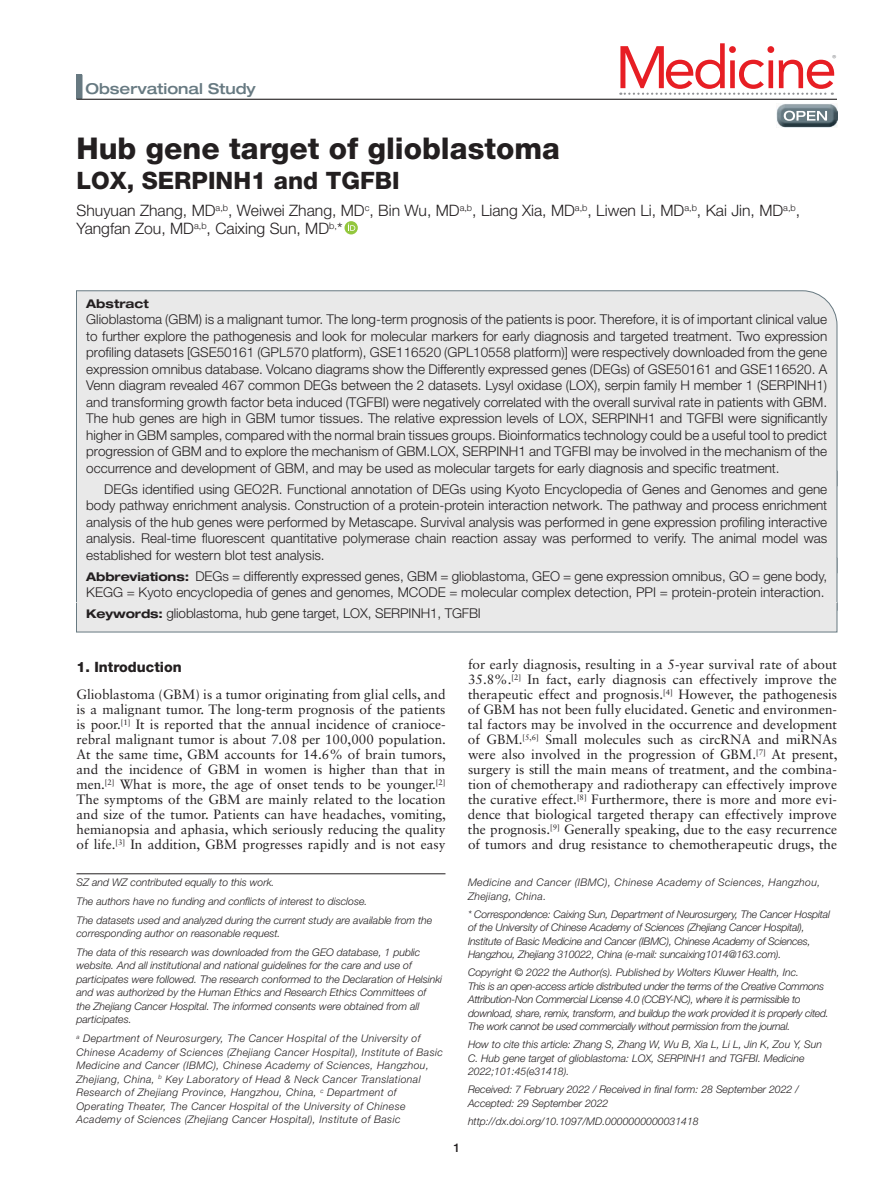
<style>
.page{position:relative;width:891px;height:1188px;background:#fff}
.page>*{position:absolute;margin:0;border:0;box-sizing:border-box;transform-origin:0 0}
.t1{font:59.4px "Avenir";letter-spacing:-.06em;color:#e71e24}
.t2{font:800 30px "Helvetica Neue LT Std";color:#231f20}
.t3{font:800 24px "Helvetica Neue LT Std";color:#231f20}
.t4{font:300 15.75px/18px "Helvetica Neue LT Std";color:#231f20}
.t5{font:500 expanded 15px "Helvetica Neue LT Std";color:#667981}
.t6{font:800 14.25px "Helvetica Neue LT Std";color:#231f20}
.t7{font:300 13.5px/16.5px "Helvetica Neue LT Std";color:#231f20;text-align:justify}
.t8{font:13.5px/15px "Sabon LT Std";color:#231f20;text-align:justify}
.t9{font:700 expanded 12px "Helvetica Neue LT Std";color:#231f20}
.t10{font:500 12px "Helvetica Neue LT Std";color:#231f20}
.t11{font:italic 300 10.5px/13.5px "Helvetica Neue LT Std";color:#231f20}
.t12{font:italic 300 10.5px/13.5px "Helvetica Neue LT Std";letter-spacing:.035em;color:#231f20}
.t13{font:italic 300 10.5px/13.5px "Helvetica Neue LT Std";letter-spacing:-.025em;color:#231f20}
.t14{font:500 10.35px "Akzidenz Grotesk BE";color:#909295}
.s1{font-weight:700;font-stretch:expanded;font-size:12px}
</style>
<div class="page">
<div style="left:76px;top:74px;width:6px;height:25px;background:#677981"></div>
<hr style="left:76px;top:99px;width:761px;height:1px;background:#231f20">
<img style="left:776px;top:104px;width:61px;height:24px">
<svg style="left:784px;top:111px;width:43px;height:10px"></svg>
<svg style="left:620px;top:93px;width:213px;height:2px"></svg>
<div style="left:76px;top:290px;width:762px;height:197px;background:#e9e9e9"></div>
<div style="left:76px;top:471px;width:761px;height:103px;background:#e9e9e9"></div>
<div style="left:76px;top:558px;width:761px;height:54px;background:#e9e9e9"></div>
<div style="left:76px;top:603px;width:761px;height:29px;background:#e9e9e9"></div>
<svg style="left:345px;top:221px;width:13px;height:13px"></svg>
<svg style="left:348px;top:224px;width:7px;height:7px"></svg>
<hr style="left:76px;top:873px;width:370px;height:1px;background:#231f20">
<p class="t5" style="left:86px;top:80px;width:172px">Observational Study</p>
<h1 class="t1" style="left:615px;top:33px;width:223px">Medicine</h1>
<p class="t14" style="left:832px;top:52px;width:6px">®</p>
<h2 class="t2" style="left:76px;top:131px;width:485px">Hub gene target of glioblastoma</h2>
<h3 class="t3" style="left:76px;top:167px;width:325px">LOX, SERPINH1 and TGFBI</h3>
<p class="t4" style="left:76px;top:201px;width:725px">Shuyuan Zhang, MD<sup>a,b</sup>, Weiwei Zhang, MD<sup>c</sup>, Bin Wu, MD<sup>a,b</sup>, Liang Xia, MD<sup>a,b</sup>, Liwen Li, MD<sup>a,b</sup>, Kai Jin, MD<sup>a,b</sup>,<br>Yangfan Zou, MD<sup>a,b</sup>, Caixing Sun, MD<sup>b,</sup>*</p>
<p class="t9" style="left:86px;top:296px;width:64px">Abstract</p>
<p class="t7" style="left:86px;top:311px;width:743px">Glioblastoma (GBM) is a malignant tumor. The long-term prognosis of the patients is poor. Therefore, it is of important clinical value to further explore the pathogenesis and look for molecular markers for early diagnosis and targeted treatment. Two expression profiling datasets [GSE50161 (GPL570 platform), GSE116520 (GPL10558 platform)] were respectively downloaded from the gene expression omnibus database. Volcano diagrams show the Differently expressed genes (DEGs) of GSE50161 and GSE116520. A Venn diagram revealed 467 common DEGs between the 2 datasets. Lysyl oxidase (LOX), serpin family H member 1 (SERPINH1) and transforming growth factor beta induced (TGFBI) were negatively correlated with the overall survival rate in patients with GBM.<br>The hub genes are high in GBM tumor tissues. The relative expression levels of LOX, SERPINH1 and TGFBI were significantly higher in GBM samples, compared with the normal brain tissues groups. Bioinformatics technology could be a useful tool to predict progression of GBM and to explore the mechanism of GBM.LOX, SERPINH1 and TGFBI may be involved in the mechanism of the occurrence and development of GBM, and may be used as molecular targets for early diagnosis and specific treatment.</p>
<p class="t7" style="left:86px;top:481px;width:743px;text-indent:18px">DEGs identified using GEO2R. Functional annotation of DEGs using Kyoto Encyclopedia of Genes and Genomes and gene body pathway enrichment analysis. Construction of a protein-protein interaction network. The pathway and process enrichment analysis of the hub genes were performed by Metascape. Survival analysis was performed in gene expression profiling interactive analysis. Real-time fluorescent quantitative polymerase chain reaction assay was performed to verify. The animal model was established for western blot test analysis.</p>
<p class="t7" style="left:86px;top:568px;width:742px"><span class="s1">Abbreviations:</span> DEGs = differently expressed genes, GBM = glioblastoma, GEO = gene expression omnibus, GO = gene body,<br>KEGG = Kyoto encyclopedia of genes and genomes, MCODE = molecular complex detection, PPI = protein-protein interaction.</p>
<p class="t7" style="left:86px;top:605px;width:396px"><span class="s1">Keywords:</span> glioblastoma, hub gene target, LOX, SERPINH1, TGFBI</p>
<p class="t6" style="left:76px;top:659px;width:107px">1. Introduction</p>
<p class="t8" style="left:76px;top:687px;width:371px">Glioblastoma (GBM) is a tumor originating from glial cells, and is a malignant tumor. The long-term prognosis of the patients is poor.<sup>[1]</sup> It is reported that the annual incidence of cranioce&shy;rebral malignant tumor is about 7.08 per 100,000 population.<br>At the same time, GBM accounts for 14.6% of brain tumors, and the incidence of GBM in women is higher than that in men.<sup>[2]</sup> What is more, the age of onset tends to be younger.<sup>[2] </sup>The symptoms of the GBM are mainly related to the location and size of the tumor. Patients can have headaches, vomiting, hemianopsia and aphasia, which seriously reducing the quality of life.<sup>[3]</sup> In addition, GBM progresses rapidly and is not easy</p>
<p class="t8" style="left:468px;top:657px;width:371px">for early diagnosis, resulting in a 5-year survival rate of about 35.8%.<sup>[2]</sup> In fact, early diagnosis can effectively improve the therapeutic effect and prognosis.<sup>[4]</sup> However, the pathogenesis of GBM has not been fully elucidated. Genetic and environmen&shy;tal factors may be involved in the occurrence and development of GBM.<sup>[5,6]</sup> Small molecules such as circRNA and miRNAs were also involved in the progression of GBM.<sup>[7]</sup> At present, surgery is still the main means of treatment, and the combina&shy;tion of chemotherapy and radiotherapy can effectively improve the curative effect.<sup>[8]</sup> Furthermore, there is more and more evi&shy;dence that biological targeted therapy can effectively improve the prognosis.<sup>[9]</sup> Generally speaking, due to the easy recurrence of tumors and drug resistance to chemotherapeutic drugs, the</p>
<p class="t11" style="left:76px;top:873px;width:357px;line-height:18.8px">SZ and WZ contributed equally to this work.<br>The authors have no funding and conflicts of interest to disclose.<br>The datasets used and analyzed during the current study are available from the</p>
<p class="t11" style="left:76px;top:924px;width:345px;line-height:18.8px">corresponding author on reasonable request.<br>The data of this research was downloaded from the GEO database, 1 public</p>
<p class="t11" style="left:76px;top:959px;width:367px">website. And all institutional and national guidelines for the care and use of participates were followed. The research conformed to the Declaration of Helsinki and was authorized by the Human Ethics and Research Ethics Committees of the Zhejiang Cancer Hospital. The informed consents were obtained from all participates.</p>
<p class="t12" style="left:76px;top:1032px;width:368px"><sup>a</sup> Department of Neurosurgery, The Cancer Hospital of the University of Chinese Academy of Sciences (Zhejiang Cancer Hospital), Institute of Basic Medicine and Cancer (IBMC), Chinese Academy of Sciences, Hangzhou, Zhejiang, China, <sup>b</sup> Key Laboratory of Head &amp; Neck Cancer Translational Research of Zhejiang Province, Hangzhou, China, <sup>c</sup> Department of Operating Theater, The Cancer Hospital of the University of Chinese Academy of Sciences (Zhejiang Cancer Hospital), Institute of Basic</p>
<p class="t10" style="left:453px;top:1140px;width:8px">1</p>
<p class="t12" style="left:468px;top:876px;width:354px">Medicine and Cancer (IBMC), Chinese Academy of Sciences, Hangzhou,<br>Zhejiang, China.</p>
<p class="t11" style="left:468px;top:907px;width:364px">* Correspondence: Caixing Sun, Department of Neurosurgery, The Cancer Hospital of the University of Chinese Academy of Sciences (Zhejiang Cancer Hospital), Institute of Basic Medicine and Cancer (IBMC), Chinese Academy of Sciences, Hangzhou, Zhejiang 310022, China (e-mail: suncaixing1014@163.com).</p>
<p class="t13" style="left:468px;top:966px;width:362px">Copyright © 2022 the Author(s). Published by Wolters Kluwer Health, Inc.<br>This is an open-access article distributed under the terms of the Creative Commons Attribution-Non Commercial License 4.0 (CCBY-NC), where it is permissible to download, share, remix, transform, and buildup the work provided it is properly cited.<br>The work cannot be used commercially without permission from the journal.</p>
<p class="t11" style="left:468px;top:1038px;width:355px">How to cite this article: Zhang S, Zhang W, Wu B, Xia L, Li L, Jin K, Zou Y, Sun<br>C. Hub gene target of glioblastoma: LOX, SERPINH1 and TGFBI. Medicine<br>2022;101:45(e31418).</p>
<p class="t11" style="left:468px;top:1083px;width:332px">Received: 7 February 2022 / Received in final form: 28 September 2022 /<br>Accepted: 29 September 2022</p>
<p class="t11" style="left:468px;top:1114px;width:232px">http://dx.doi.org/10.1097/MD.0000000000031418</p>
</div>
